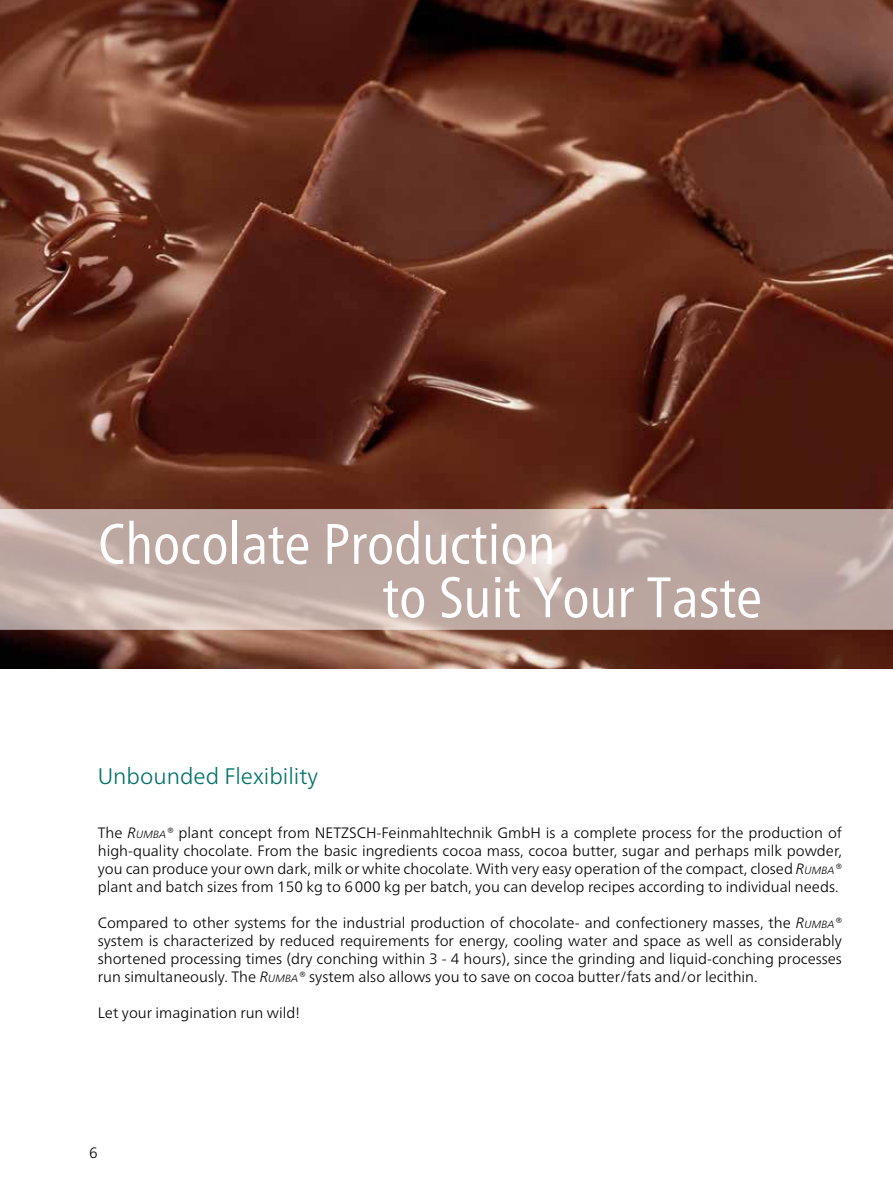
<style>
.page{position:relative;width:893px;height:1191px;background:#fff}
.page>*{position:absolute;margin:0;border:0;box-sizing:border-box;transform-origin:0 0}
.t1{font:condensed 57px "Frutiger Neue LTW1 G";color:#fff}
.t2{font:300 22.5px "Frutiger Neue LTW1 G";color:#007268}
.t3{font:300 15px/18px "Frutiger Neue LTW1 G";color:#000;text-align:justify}
.s1{font-style:italic}
.s2{font-style:italic;font-size:10.5px}
</style>
<div class="page">
<img style="left:0;top:0;width:893px;height:669px">
<svg style="left:0;top:509px;width:893px;height:121px;background:#c0aba5"></svg>
<h1 class="t1" style="left:98px;top:502px;width:459px">Chocolate Production</h1>
<h2 class="t2" style="left:98px;top:762px;width:222px">Unbounded Flexibility</h2>
<h1 class="t1" style="left:383px;top:555px;width:381px">to Suit Your Taste</h1>
<p class="t3" style="left:98px;top:823px;width:746px">The <span class="s1">R</span><span class="s2">UMBA</span><span class="s1">®</span> plant concept from NETZSCH-Feinmahltechnik GmbH is a complete process for the production of high-quality chocolate. From the basic ingredients cocoa mass, cocoa butter, sugar and perhaps milk powder, you can produce your own dark, milk or white chocolate. With very easy operation of the compact, closed <span class="s1">R</span><span class="s2">UMBA</span><span class="s1">® </span>plant and batch sizes from 150 kg to 6000 kg per batch, you can develop recipes according to individual needs.</p>
<p class="t3" style="left:98px;top:913px;width:746px">Compared to other systems for the industrial production of chocolate- and confectionery masses, the <span class="s1">R</span><span class="s2">UMBA</span><span class="s1">® </span>system is characterized by reduced requirements for energy, cooling water and space as well as considerably shortened processing times (dry conching within 3 - 4 hours), since the grinding and liquid-conching processes run simultaneously. The <span class="s1">R</span><span class="s2">UMBA</span><span class="s1">®</span> system also allows you to save on cocoa butter/fats and/or lecithin.</p>
<p class="t3" style="left:98px;top:1003px;width:204px">Let your imagination run wild!</p>
<p class="t3" style="left:89px;top:1144px;width:10px">6</p>
</div>
